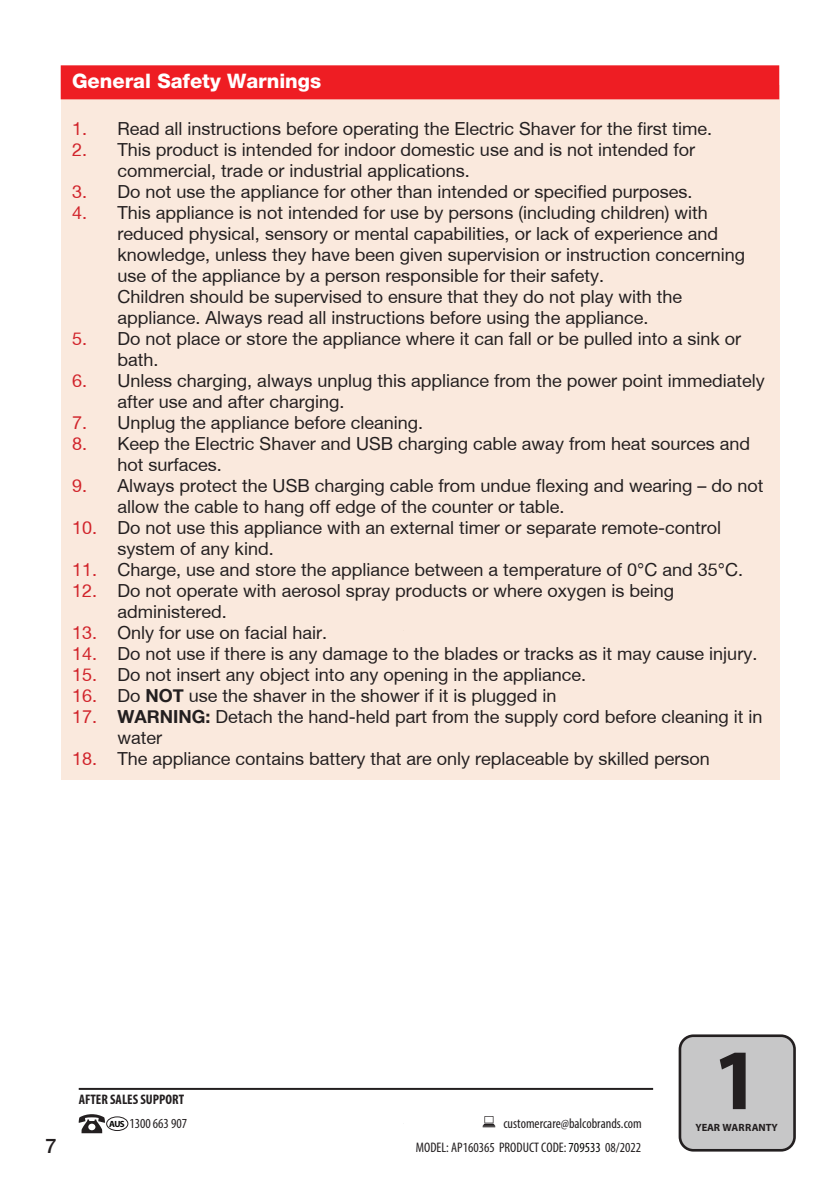
<style>
.page{position:relative;width:840px;height:1191px;background:#fff}
.page>*{position:absolute;margin:0;border:0;box-sizing:border-box;transform-origin:0 0}
.t1{font:700 86.8px "Myriad Pro";color:#231f20}
.Paragraph_Style_1{font:800 20px "Helvetica Neue";color:#fff}
.t2{font:500 20px "Helvetica Neue";color:#231f20}
.t3{font:18px/21px "Helvetica Neue";color:#231f20}
.t4{font:condensed 13.8px "Myriad Pro";color:#231f20}
.t5{font:700 condensed 13.8px "Myriad Pro";color:#231f20}
.t6{font:700 10.6px "Myriad Pro";color:#231f20}
.s1{color:#d1232a}
.s2{font-weight:700}
.s3{font-weight:700;font-stretch:normal;font-size:9px;color:#050504}
.s4{color:#040503}
</style>
<div class="page">
<hr style="left:79px;top:1088px;width:573px;height:1px;background:#231f20">
<svg style="left:678px;top:1034px;width:117px;height:117px;background:#bfbfc0"></svg>
<svg style="left:482px;top:1116px;width:13px;height:11px"></svg>
<svg style="left:79px;top:1114px;width:26px;height:19px"></svg>
<div style="left:106px;top:1116px;width:22px;height:14px;border:1px solid #231f20;border-radius:50%"></div>
<div style="left:61px;top:85px;width:717px;height:695px;background:#fae9dd"></div>
<div style="left:61px;top:65px;width:717px;height:34px;background:#ee1d23"></div>
<p class="Paragraph_Style_1" style="left:72px;top:69px;width:250px">General Safety Warnings</p>
<p class="t3" style="left:72px;top:119px;width:641px"><span class="s1">1.</span> Read all instructions before operating the Electric Shaver for the first time.</p>
<p class="t3" style="left:117px;top:140px;width:579px;text-indent:-45px"><span class="s1">2.</span> This product is intended for indoor domestic use and is not intended for commercial, trade or industrial applications.</p>
<p class="t3" style="left:72px;top:182px;width:621px"><span class="s1">3.</span> Do not use the appliance for other than intended or specified purposes.</p>
<p class="t3" style="left:117px;top:203px;width:629px;text-indent:-45px"><span class="s1">4.</span> This appliance is not intended for use by persons (including children) with reduced physical, sensory or mental capabilities, or lack of experience and knowledge, unless they have been given supervision or instruction concerning use of the appliance by a person responsible for their safety.<br>Children should be supervised to ensure that they do not play with the appliance. Always read all instructions before using the appliance.</p>
<p class="t3" style="left:117px;top:329px;width:625px;text-indent:-45px"><span class="s1">5.</span> Do not place or store the appliance where it can fall or be pulled into a sink or bath.</p>
<p class="t3" style="left:117px;top:371px;width:648px;text-indent:-45px"><span class="s1">6.</span> Unless charging, always unplug this appliance from the power point immediately after use and after charging.</p>
<p class="t3" style="left:72px;top:413px;width:352px"><span class="s1">7.</span> Unplug the appliance before cleaning.</p>
<p class="t3" style="left:117px;top:434px;width:634px;text-indent:-45px"><span class="s1">8.</span> Keep the Electric Shaver and USB charging cable away from heat sources and hot surfaces.</p>
<p class="t3" style="left:117px;top:476px;width:647px;text-indent:-45px"><span class="s1">9.</span> Always protect the USB charging cable from undue flexing and wearing – do not allow the cable to hang off edge of the counter or table.</p>
<p class="t3" style="left:117px;top:518px;width:605px;text-indent:-45px"><span class="s1">10.</span> Do not use this appliance with an external timer or separate remote-control system of any kind.</p>
<p class="t3" style="left:72px;top:560px;width:672px"><span class="s1">11.</span> Charge, use and store the appliance between a temperature of 0°C and 35°C.</p>
<p class="t3" style="left:117px;top:581px;width:558px;text-indent:-45px"><span class="s1">12.</span> Do not operate with aerosol spray products or where oxygen is being administered.</p>
<p class="t3" style="left:72px;top:623px;width:256px"><span class="s1">13.</span> Only for use on facial hair.</p>
<p class="t3" style="left:72px;top:644px;width:686px"><span class="s1">14.</span> Do not use if there is any damage to the blades or tracks as it may cause injury.</p>
<p class="t3" style="left:72px;top:665px;width:515px"><span class="s1">15.</span> Do not insert any object into any opening in the appliance.</p>
<p class="t3" style="left:72px;top:686px;width:485px"><span class="s1">16.</span> Do <span class="s2">NOT</span> use the shaver in the shower if it is plugged in</p>
<p class="t3" style="left:117px;top:707px;width:646px;text-indent:-45px"><span class="s1">17.</span> <span class="s2">WARNING:</span> Detach the hand-held part from the supply cord before cleaning it in water</p>
<p class="t3" style="left:72px;top:749px;width:639px"><span class="s1">18.</span> The appliance contains battery that are only replaceable by skilled person</p>
<p class="t2" style="left:45px;top:1130px;width:13px">7</p>
<p class="t5" style="left:79px;top:1090px;width:107px">AFTER SALES SUPPORT</p>
<p class="t4" style="left:109px;top:1114px;width:79px"><span class="s3">AUS</span> 1300 663 907</p>
<p class="t4" style="left:503px;top:1114px;width:140px">customercare@balcobrands.com</p>
<p class="t4" style="left:415px;top:1138px;width:226px">MODEL: AP160365 PRODUCT CODE: <span class="s4">709533</span> 08/2022</p>
<h1 class="t1" style="left:712px;top:1023px;width:50px">1</h1>
<p class="t6" style="left:695px;top:1120px;width:84px">YEAR WARRANTY</p>
</div>
